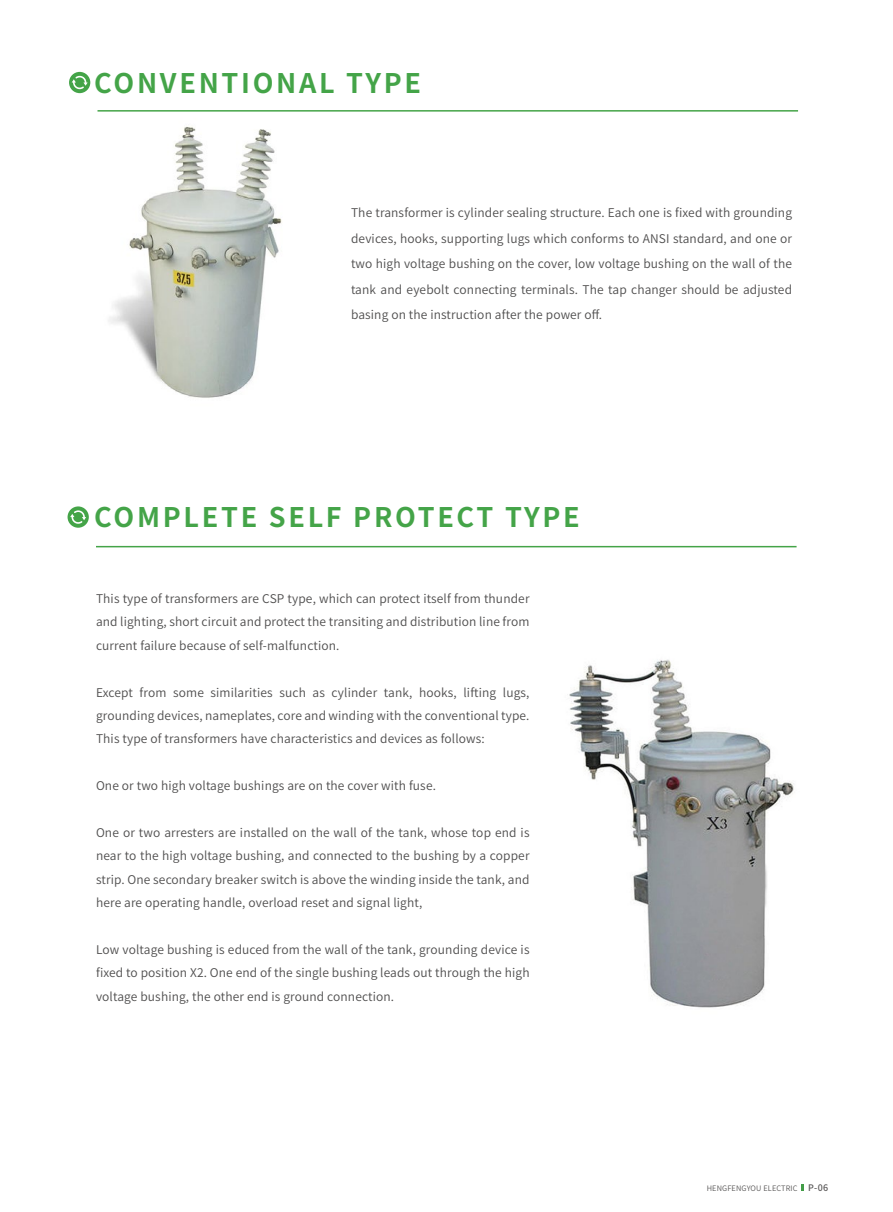
<style>
.page{position:relative;width:893px;height:1212px;background:#fff}
.page>*{position:absolute;margin:0;border:0;box-sizing:border-box;transform-origin:0 0}
.t1{font:700 27px "Source Han Sans CN";letter-spacing:.1em;color:#44a448}
.t2{font:12px/23.4px "Source Han Sans CN";letter-spacing:.01em;color:#4e4d4d;text-align:justify}
.t3{font:7.5px "Source Han Sans CN";letter-spacing:.02em;color:#595757}
.s1{font-weight:500;font-size:9px}
</style>
<div class="page">
<hr style="left:96px;top:546px;width:701px;height:1px;background:#44a448">
<img style="left:97px;top:110px;width:185px;height:288px">
<hr style="left:98px;top:110px;width:700px;height:2px;background:#44a448">
<img style="left:569px;top:659px;width:225px;height:349px">
<svg style="left:802px;top:1184px;width:2px;height:7px"></svg>
<div style="left:69px;top:72px;width:21px;height:21px;background:#44a448;border-radius:50%"></div>
<svg style="left:72px;top:76px;width:16px;height:13px"></svg>
<svg style="left:68px;top:506px;width:21px;height:22px"></svg>
<svg style="left:70px;top:510px;width:16px;height:14px"></svg>
<h1 class="t1" style="left:94px;top:67px;width:328px">CONVENTIONAL TYPE</h1>
<p class="t2" style="left:351px;top:200px;width:443px;line-height:25.5px">The transformer is cylinder sealing structure. Each one is fixed with grounding devices, hooks, supporting lugs which conforms to ANSI standard, and one or two high voltage bushing on the cover, low voltage bushing on the wall of the tank and eyebolt connecting terminals. The tap changer should be adjusted basing on the instruction after the power off.</p>
<h1 class="t1" style="left:94px;top:502px;width:487px">COMPLETE SELF PROTECT TYPE</h1>
<p class="t2" style="left:96px;top:587px;width:435px">This type of transformers are CSP type, which can protect itself from thunder and lighting, short circuit and protect the transiting and distribution line from current failure because of self-malfunction.</p>
<p class="t2" style="left:96px;top:681px;width:435px">Except from some similarities such as cylinder tank, hooks, lifting lugs, grounding devices, nameplates, core and winding with the conventional type.<br>This type of transformers have characteristics and devices as follows:</p>
<p class="t2" style="left:96px;top:774px;width:341px">One or two high voltage bushings are on the cover with fuse.</p>
<p class="t2" style="left:96px;top:821px;width:435px">One or two arresters are installed on the wall of the tank, whose top end is near to the high voltage bushing, and connected to the bushing by a copper strip. One secondary breaker switch is above the winding inside the tank, and here are operating handle, overload reset and signal light,</p>
<p class="t2" style="left:96px;top:938px;width:435px">Low voltage bushing is educed from the wall of the tank, grounding device is fixed to position X2. One end of the single bushing leads out through the high voltage bushing, the other end is ground connection.</p>
<p class="t3" style="left:707px;top:1184px;width:123px">HENGFENGYOU ELECTRIC <span class="s1">P-06</span></p>
</div>
